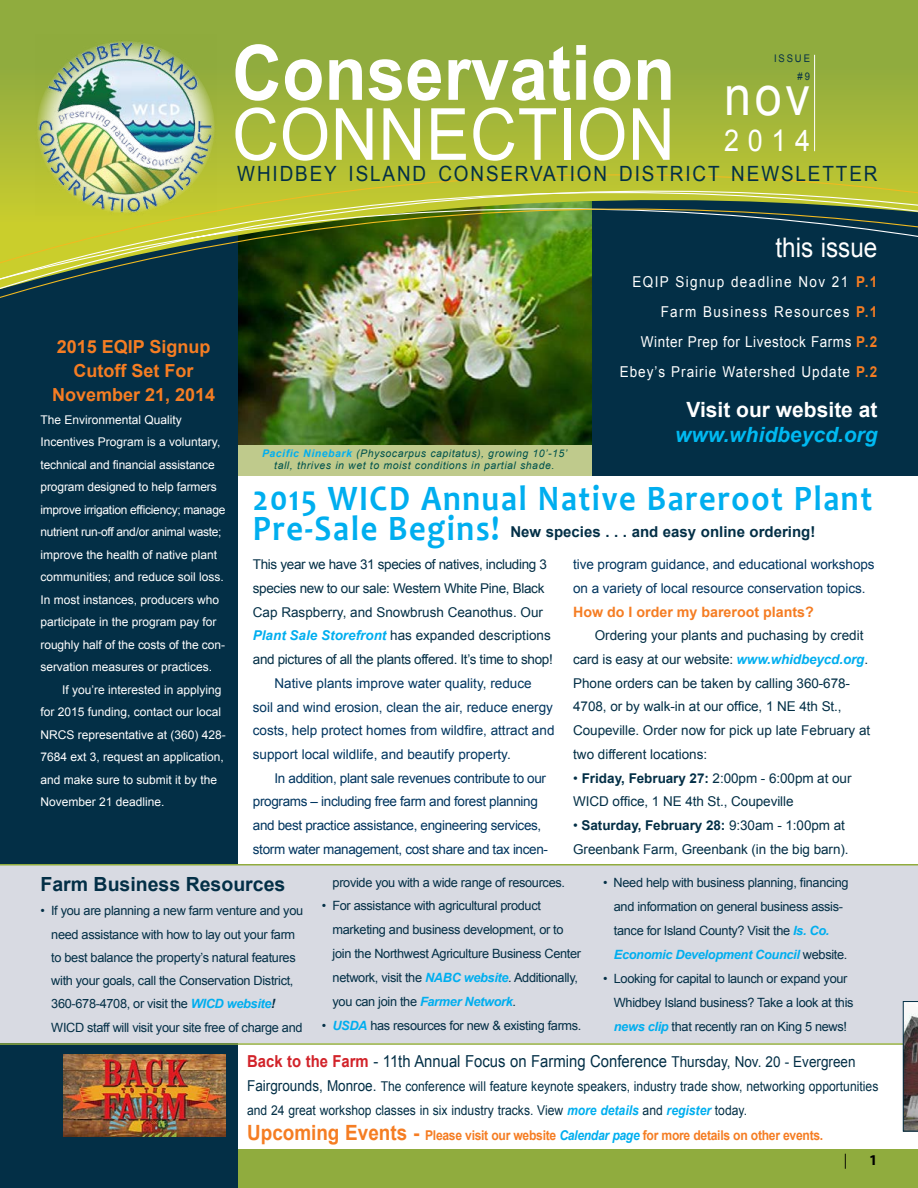
<style>
.page{position:relative;width:918px;height:1188px;background:#fff}
.page>*{position:absolute;margin:0;border:0;box-sizing:border-box;transform-origin:0 0}
.t1{font:700 76.5px "Arial";letter-spacing:.005em;color:#fff;scale:.9 1}
.t2{font:72px "Arial";letter-spacing:.01em;color:#fff;scale:.9 1}
.t3{font:54px "Arial";color:#fff;scale:.9 1}
.t4{font:700 36px/30px "Candara";letter-spacing:.05em;color:#00aeef;scale:.9 1}
.t5{font:30px "Arial";color:#fff;scale:.9 1}
.t6{font:27px "Arial";color:#fff;scale:.9 1}
.t7{font:21px "Arial";letter-spacing:.1em;color:#032f46;scale:.9 1}
.t8{font:700 21px "Arial";color:#fff}
.t9{font:italic 700 21px "Arial";color:#00b9f1}
.t10{font:700 19.5px "Arial";color:#032f46}
.t11{font:700 18px/24px "Arial";color:#f57d23;text-align:center}
.t12{font:16.5px "Arial";color:#032f46;scale:.9 1}
.t13{font:15px/30px "Arial";letter-spacing:.075em;color:#fff;text-align:right;scale:.9 1}
.t14{font:700 15px "Arial";color:#032f46}
.t15{font:15px "Myriad Pro";color:#000}
.t16{font:700 15px "Myriad Pro";color:#000}
.t17{font:700 14.25px "Arial";color:#f57d23}
.t18{font:13.5px/23.7px "Arial";color:#032f46}
.t19{font:13.5px/23.7px "Arial";letter-spacing:-.005em;color:#00355f}
.t20{font:13.5px/23.7px "Arial";letter-spacing:-.025em;color:#032f46}
.t21{font:13.5px/24px "Arial";color:#032f46;scale:.9 1}
.t22{font:13.5px/23.7px "Arial";letter-spacing:-.025em;color:#00355f}
.t23{font:700 13.5px "Arial";letter-spacing:-.025em;color:#f57d23;scale:.9 1}
.t24{font:12.75px/24px "Arial";letter-spacing:-.025em;color:#032f46}
.t25{font:12px/22.5px "Arial";color:#fff}
.t26{font:italic 10.5px/12px "Arial";letter-spacing:.05em;color:#00524c;text-align:center}
.t27{font:10.5px/18px "Arial";letter-spacing:.2em;color:#032f46;text-align:right;scale:.9 1}
.s1{font-weight:700;color:#f57d23}
.s2{font-weight:700;color:#00aeef}
.s3{font-weight:700;font-style:italic;color:#00aeef}
.s4{font-weight:700}
.s5{font-weight:700;font-style:italic}
.s6{font-weight:700;color:#d2232a}
.s7{font-size:15px}
.s8{font-size:21px}
.s9{font-style:italic;color:#00aeef}
</style>
<div class="page">
<div style="left:227px;top:1149px;width:691px;height:39px;background:#90ac3e"></div>
<img style="left:237px;top:323px;width:355px;height:122px">
<div style="left:227px;top:445px;width:691px;height:31px;background:#bfca8c"></div>
<div style="left:0;top:41px;width:237px;height:1147px;background:#032f46"></div>
<div style="left:592px;top:156px;width:326px;height:320px;background:#032f46"></div>
<svg style="left:0;top:0;width:918px;height:137px;background:#96af3c"></svg>
<img style="left:0;top:137px;width:918px;height:186px">
<hr style="left:814px;top:55px;width:1px;height:96px;background:#fff">
<img style="left:35px;top:35px;width:181px;height:180px">
<div style="left:0;top:866px;width:918px;height:177px;background:#d8dae2"></div>
<hr style="left:0;top:864px;width:918px;height:2px;background:#91ac3e">
<hr style="left:0;top:1043px;width:918px;height:2px;background:#91ac3e">
<svg style="left:903px;top:1001px;width:15px;height:131px;background:#6c6465"></svg>
<img style="left:64px;top:1055px;width:162px;height:81px">
<h1 class="t1" style="left:232px;top:22px;width:494px">Conservation</h1>
<h2 class="t2" style="left:232px;top:87px;width:493px">CONNECTION</h2>
<h3 class="t7" style="left:237px;top:159px;width:713px">WHIDBEY ISLAND CONSERVATION DISTRICT NEWSLETTER</h3>
<p class="t27" style="left:774px;top:50px;width:41px">ISSUE #9</p>
<h3 class="t3" style="left:724px;top:60px;width:97px">nov</h3>
<h3 class="t5" style="left:724px;top:120px;width:97px">2014</h3>
<h3 class="t11" style="left:52px;top:336px;width:165px">2015 EQIP Signup<br>Cutoff Set For<br>November 21, 2014</h3>
<p class="t25" style="left:40px;top:408px;width:186px">The Environmental Quality Incentives Program is a voluntary, technical and financial assistance program designed to help farmers improve irrigation efficiency; manage nutrient run-off and/or animal waste; improve the health of native plant communities; and reduce soil loss.<br>In most instances, producers who participate in the program pay for roughly half of the costs of the con&shy;servation measures or practices.</p>
<p class="t25" style="left:40px;top:678px;width:187px;text-indent:22px">If you’re interested in applying for 2015 funding, contact our local<br>NRCS representative at (360) 428-<br>7684 ext 3, request an application, and make sure to submit it by the<br>November 21 deadline.</p>
<h3 class="t6" style="left:776px;top:230px;width:115px">this issue</h3>
<p class="t13" style="left:620px;top:267px;width:288px">EQIP Signup deadline Nov 21 <span class="s1">P.1<br></span>Farm Business Resources <span class="s1">P.1<br></span>Winter Prep for Livestock Farms <span class="s1">P.2<br></span>Ebey’s Prairie Watershed Update <span class="s1">P.2</span></p>
<p class="t26" style="left:262px;top:447px;width:307px"><span class="s2">Pacific Ninebark</span> (Physocarpus capitatus), growing 10’-15’ tall, thrives in wet to moist conditions in partial shade.</p>
<h3 class="t8" style="left:687px;top:395px;width:193px">Visit our website at</h3>
<h3 class="t9" style="left:675px;top:421px;width:204px">www.whidbeycd.org</h3>
<h3 class="t4" style="left:253px;top:483px;width:690px">2015 WICD Annual Native Bareroot Plant<br>Pre-Sale Begins!</h3>
<p class="t14" style="left:510px;top:521px;width:307px">New species . . . and easy online ordering!</p>
<p class="t20" style="left:253px;top:553px;width:301px">This year we have 31 species of natives, including 3 species new to our sale: Western White Pine, Black Cap Raspberry, and Snowbrush Ceanothus. Our <span class="s3">Plant Sale Storefront</span> has expanded descriptions and pictures of all the plants offered. It’s time to shop!</p>
<p class="t19" style="left:253px;top:671px;width:303px;text-indent:22px">Native plants improve water quality, reduce soil and wind erosion, clean the air, reduce energy costs, help protect homes from wildfire, attract and support local wildlife, and beautify property.</p>
<p class="t22" style="left:253px;top:766px;width:297px;text-indent:22px">In addition, plant sale revenues contribute to our programs – including free farm and forest planning and best practice assistance, engineering services, storm water management, cost share and tax incen-</p>
<p class="t19" style="left:573px;top:553px;width:303px">tive program guidance, and educational workshops on a variety of local resource conservation topics.</p>
<p class="t17" style="left:573px;top:602px;width:242px">How do I order my bareroot plants?</p>
<p class="t18" style="left:573px;top:624px;width:299px;text-indent:22px">Ordering your plants and puchasing by credit card is easy at our website: <span class="s3">www.whidbeycd.org</span>.<br>Phone orders can be taken by calling 360-678- 4708, or by walk-in at our office, 1 NE 4th St., Coupeville. Order now for pick up late February at two different locations:</p>
<p class="t18" style="left:573px;top:766px;width:280px">• <span class="s4">Friday, February 27:</span> 2:00pm - 6:00pm at our<br>WICD office, 1 NE 4th St., Coupeville</p>
<p class="t18" style="left:573px;top:814px;width:277px">• <span class="s4">Saturday, February 28:</span> 9:30am - 1:00pm at<br>Greenbank Farm, Greenbank (in the big barn).</p>
<h3 class="t10" style="left:40px;top:872px;width:246px">Farm Business Resources</h3>
<p class="t24" style="left:51px;top:899px;width:253px;line-height:23.2px;text-indent:-11px">• If you are planning a new farm venture and you need assistance with how to lay out your farm to best balance the property’s natural features with your goals, call the Conservation District, 360-678-4708, or visit the <span class="s3">WICD website</span><span class="s5">!<br></span>WICD staff will visit your site free of charge and</p>
<p class="t24" style="left:333px;top:870px;width:234px">provide you with a wide range of resources.</p>
<p class="t24" style="left:333px;top:893px;width:250px;text-indent:-11px">• For assistance with agricultural product marketing and business development, or to join the Northwest Agriculture Business Center network, visit the <span class="s3">NABC website</span>. Additionally, you can join the <span class="s3">Farmer Network</span>.</p>
<p class="t24" style="left:322px;top:1013px;width:261px">• <span class="s3">USDA</span> has resources for new &amp; existing farms.</p>
<p class="t24" style="left:614px;top:870px;width:236px;text-indent:-11px">• Need help with business planning, financing and information on general business assis&shy;tance for Island County? Visit the <span class="s3">Is. Co.<br>Economic Development Council</span> website.</p>
<p class="t24" style="left:614px;top:966px;width:241px;text-indent:-11px">• Looking for capital to launch or expand your<br>Whidbey Island business? Take a look at this <span class="s3">news clip</span> that recently ran on King 5 news!</p>
<p class="t12" style="left:247px;top:1050px;width:678px"><span class="s6">Back to the Farm</span> - 11th Annual Focus on Farming Conference <span class="s7">Thursday, Nov. 20 - Evergreen</span></p>
<p class="t21" style="left:247px;top:1074px;width:703px"><span class="s7">Fairgrounds, Monroe.</span> The conference will feature keynote speakers, industry trade show, networking opportunities and 24 great workshop classes in six industry tracks. View <span class="s3">more details</span> and <span class="s3">register</span> today.</p>
<p class="t23" style="left:247px;top:1126px;width:642px"><span class="s8">Upcoming Events -</span> Please visit our website <span class="s9">Calendar page</span> for more details on other events.</p>
<p class="t15" style="left:844px;top:1151px;width:5px">|</p>
<p class="t16" style="left:869px;top:1150px;width:10px">1</p>
</div>
